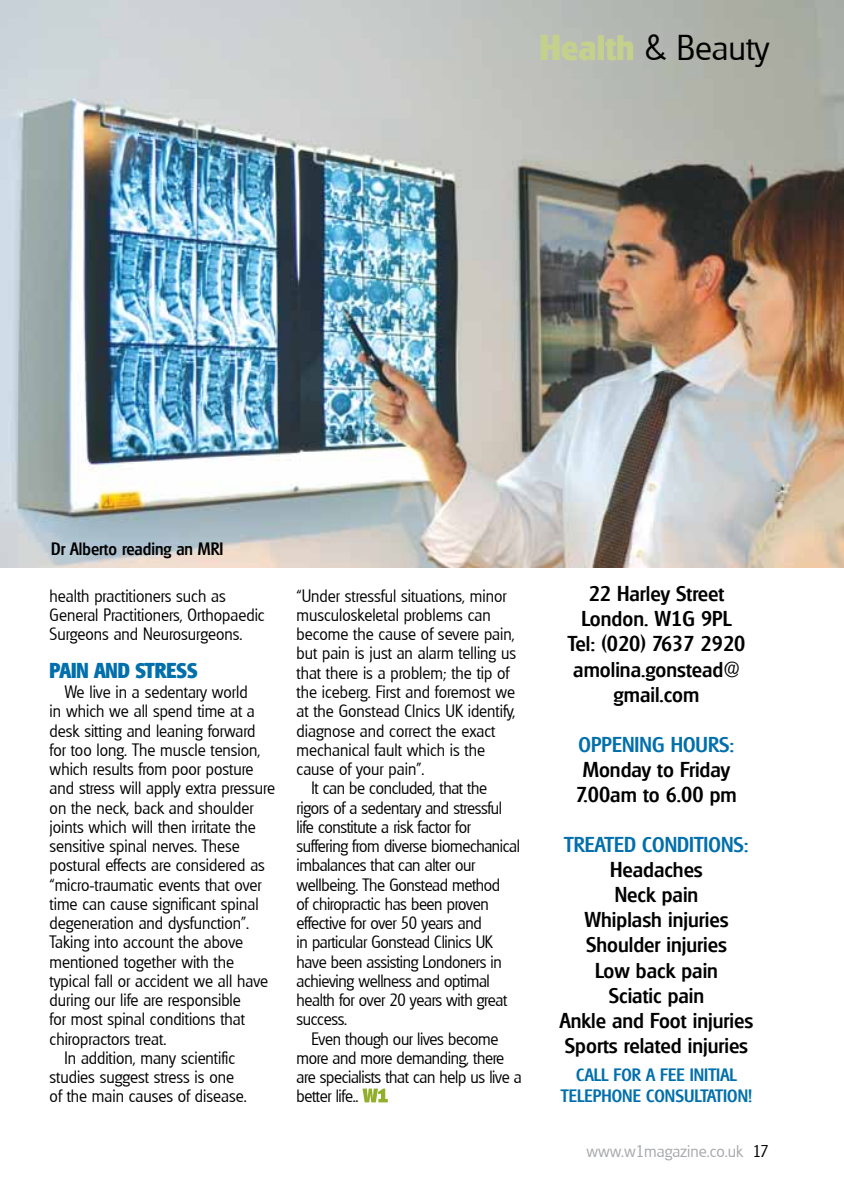
<style>
.page{position:relative;width:844px;height:1191px;background:#fff}
.page>*{position:absolute;margin:0;border:0;box-sizing:border-box;transform-origin:0 0}
.t1{font:300 35px "Glasgow";color:#000}
.t2{font:500 21px/25px "Glasgow";color:#000;text-align:center}
.t3{font:500 21px "Glasgow";color:#006fab}
.t4{font:700 21px "Glasgow";color:#006fab;scale:.95 1}
.t5{font:300 17.5px/19.2px "Glasgow";color:#000;scale:.95 1}
.t6{font:300 17.5px "Glasgow";letter-spacing:-.02em;color:#000;scale:.95 1}
.t7{font:500 17.5px "Glasgow";color:#006fab}
.t8{font:500 17.5px "Glasgow";color:#000;scale:.95 1}
.t9{font:300 16.62px "Glasgow";color:#a7a9ac}
.s1{font-weight:700;color:#c3d18d}
.s2{color:#000}
</style>
<div class="page">
<img style="left:0;top:0;width:843px;height:567px">
<svg style="left:362px;top:1088px;width:25px;height:14px"></svg>
<h1 class="t1" style="left:539px;top:24px;width:231px"><span class="s1">Health</span> &amp; Beauty</h1>
<p class="t8" style="left:51px;top:537px;width:183px">Dr Alberto reading an MRI</p>
<p class="t5" style="left:50px;top:586px;width:228px">health practitioners such as<br>General Practitioners, Orthopaedic<br>Surgeons and Neurosurgeons.</p>
<p class="t4" style="left:50px;top:655px;width:157px">PAIN AND STRESS</p>
<p class="t5" style="left:64px;top:682px;width:194px">We live in a sedentary world</p>
<p class="t5" style="left:50px;top:701px;width:217px">in which we all spend time at a</p>
<p class="t5" style="left:50px;top:720px;width:218px">desk sitting and leaning forward</p>
<p class="t5" style="left:50px;top:740px;width:223px">for too long. The muscle tension,</p>
<p class="t5" style="left:50px;top:759px;width:216px">which results from poor posture</p>
<p class="t5" style="left:50px;top:778px;width:239px">and stress will apply extra pressure</p>
<p class="t5" style="left:50px;top:797px;width:216px">on the neck, back and shoulder</p>
<p class="t5" style="left:50px;top:817px;width:218px">joints which will then irritate the</p>
<p class="t5" style="left:50px;top:836px;width:202px">sensitive spinal nerves. These</p>
<p class="t5" style="left:50px;top:855px;width:228px">postural effects are considered as</p>
<p class="t5" style="left:50px;top:874px;width:225px">“micro-traumatic events that over</p>
<p class="t5" style="left:50px;top:894px;width:221px">time can cause significant spinal</p>
<p class="t5" style="left:50px;top:913px;width:211px">degeneration and dysfunction”.</p>
<p class="t5" style="left:50px;top:932px;width:205px">Taking into account the above</p>
<p class="t5" style="left:50px;top:951px;width:195px">mentioned together with the</p>
<p class="t5" style="left:50px;top:971px;width:231px">typical fall or accident we all have</p>
<p class="t5" style="left:50px;top:990px;width:203px">during our life are responsible</p>
<p class="t5" style="left:50px;top:1009px;width:207px">for most spinal conditions that</p>
<p class="t5" style="left:50px;top:1028px;width:125px">chiropractors treat.</p>
<p class="t5" style="left:64px;top:1048px;width:181px">In addition, many scientific</p>
<p class="t5" style="left:50px;top:1067px;width:195px">studies suggest stress is one</p>
<p class="t5" style="left:50px;top:1086px;width:209px">of the main causes of disease.</p>
<p class="t5" style="left:296px;top:586px;width:222px">“Under stressful situations, minor</p>
<p class="t5" style="left:296px;top:605px;width:206px">musculoskeletal problems can</p>
<p class="t5" style="left:296px;top:624px;width:231px">become the cause of severe pain,</p>
<p class="t5" style="left:296px;top:643px;width:232px">but pain is just an alarm telling us</p>
<p class="t5" style="left:296px;top:663px;width:225px">that there is a problem; the tip of</p>
<p class="t5" style="left:296px;top:682px;width:231px">the iceberg. First and foremost we</p>
<p class="t5" style="left:296px;top:701px;width:232px">at the Gonstead Clnics UK identify,</p>
<p class="t5" style="left:296px;top:720px;width:210px">diagnose and correct the exact</p>
<p class="t5" style="left:296px;top:740px;width:200px">mechanical fault which is the</p>
<p class="t5" style="left:296px;top:759px;width:136px">cause of your pain”.</p>
<p class="t6" style="left:311px;top:776px;width:186px">It can be concluded, that the</p>
<p class="t6" style="left:296px;top:795px;width:218px">rigors of a sedentary and stressful</p>
<p class="t6" style="left:296px;top:815px;width:185px">life constitute a risk factor for</p>
<p class="t6" style="left:296px;top:834px;width:237px">suffering from diverse biomechanical</p>
<p class="t6" style="left:296px;top:853px;width:189px">imbalances that can alter our</p>
<p class="t6" style="left:296px;top:872px;width:216px">wellbeing. The Gonstead method</p>
<p class="t6" style="left:296px;top:892px;width:204px">of chiropractic has been proven</p>
<p class="t6" style="left:296px;top:911px;width:196px">effective for over 50 years and</p>
<p class="t6" style="left:296px;top:930px;width:208px">in particular Gonstead Clinics UK</p>
<p class="t6" style="left:296px;top:949px;width:217px">have been assisting Londoners in</p>
<p class="t6" style="left:296px;top:969px;width:205px">achieving wellness and optimal</p>
<p class="t6" style="left:296px;top:988px;width:223px">health for over 20 years with great</p>
<p class="t6" style="left:296px;top:1007px;width:54px">success.</p>
<p class="t6" style="left:311px;top:1026px;width:198px">Even though our lives become</p>
<p class="t6" style="left:296px;top:1046px;width:220px">more and more demanding, there</p>
<p class="t6" style="left:296px;top:1065px;width:238px">are specialists that can help us live a</p>
<p class="t6" style="left:296px;top:1084px;width:66px">better life..</p>
<p class="t2" style="left:567px;top:581px;width:179px">22 Harley Street<br>London. W1G 9PL<br>Tel: (020) 7637 2920 amolina.gonstead@ gmail.com</p>
<p class="t3" style="left:578px;top:730px;width:157px">Oppening Hours:</p>
<p class="t2" style="left:576px;top:756px;width:162px">Monday to Friday<br>7.00am to 6.00 pm</p>
<p class="t3" style="left:564px;top:830px;width:186px">Treated Conditions:</p>
<p class="t2" style="left:559px;top:857px;width:195px">Headaches<br>Neck pain<br>Whiplash injuries<br>Shoulder injuries<br>Low back pain<br>Sciatic pain<br>Ankle and Foot injuries<br>Sports related injuries</p>
<p class="t7" style="left:576px;top:1063px;width:9px">CALL</p>
<p class="t7" style="left:613px;top:1063px;width:11px">FOR</p>
<p class="t7" style="left:646px;top:1063px;width:84px">A FEE INITIAL</p>
<p class="t7" style="left:560px;top:1084px;width:10px">TELEPHONE</p>
<p class="t7" style="left:646px;top:1084px;width:47px">CONSULTAT</p>
<p class="t7" style="left:723px;top:1084px;width:30px">ION!</p>
<p class="t9" style="left:586px;top:1139px;width:184px">www.w1magazine.co.uk <span class="s2">17</span></p>
</div>
